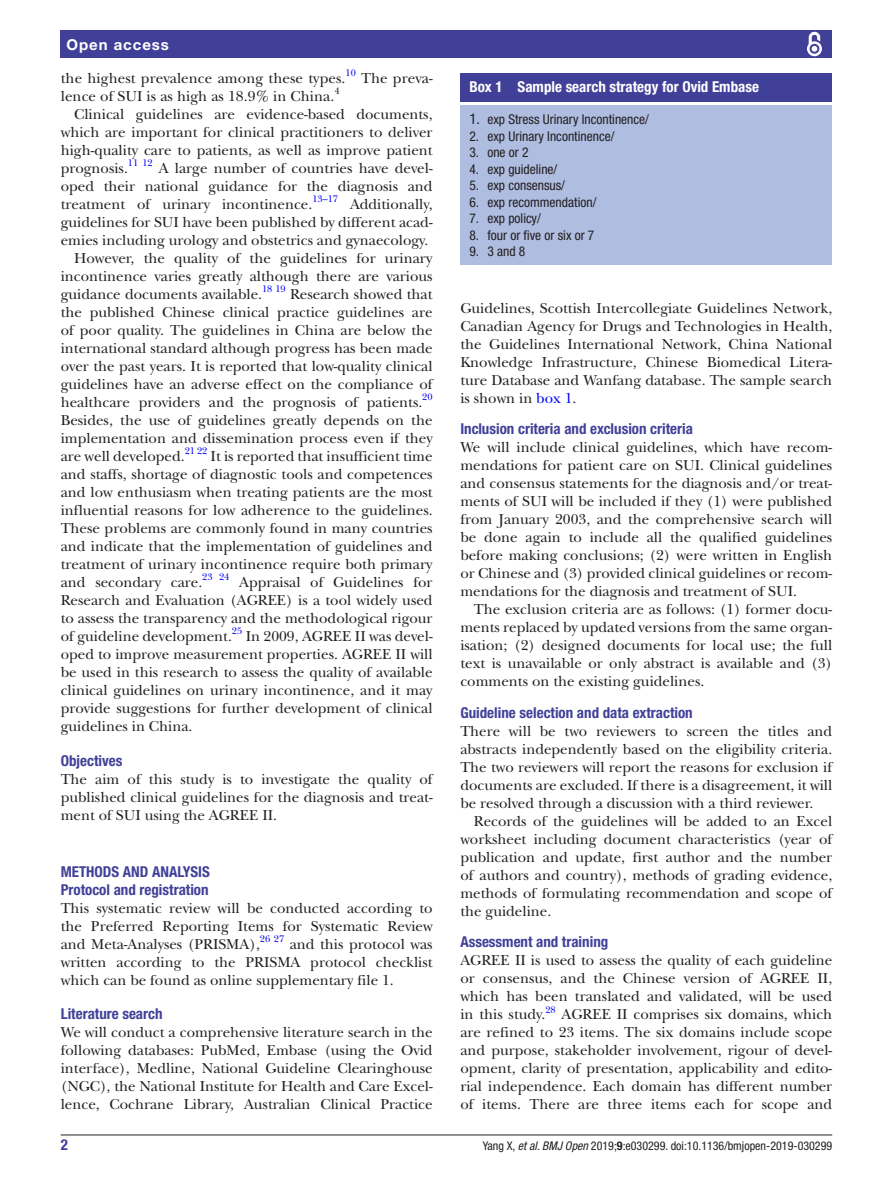
<style>
.page{position:relative;width:893px;height:1191px;background:#fff}
.page>*{position:absolute;margin:0;border:0;box-sizing:border-box;transform-origin:0 0}
.t1{font:15px/18px "New Baskerville";color:#231f20;text-align:justify}
.t2{font:700 condensed 15px/18px "Helvetica Neue LT Std";color:#414099}
.t3{font:700 condensed 15px "Helvetica Neue LT Std";color:#fff}
.t4{font:700 15px "Helvetica Neue LT Std";letter-spacing:.065em;color:#fff}
.t5{font:condensed 13.5px "Helvetica Neue LT Std";color:#231f20}
.t6{font:condensed 12px "Helvetica Neue LT Std";color:#231f20}
.t7{font:9.9px "New Baskerville";color:#00f}
.t8{font:9.9px "New Baskerville";color:#231f20}
.s1{font-size:15px}
.s2{color:#00f}
.s3{font-style:italic}
.s4{font-weight:700}
</style>
<div class="page">
<hr style="left:61px;top:1134px;width:771px;height:1px;background:#231f20">
<div style="left:61px;top:31px;width:771px;height:27px;background:#414099"></div>
<svg style="left:807px;top:31px;width:15px;height:26px"></svg>
<div style="left:460px;top:73px;width:372px;height:28px;background:#414099"></div>
<div style="left:460px;top:106px;width:372px;height:159px;background:#afbde1"></div>
<p class="t4" style="left:66px;top:35px;width:104px">Open access</p>
<p class="t1" style="left:61px;top:69px;width:286px">the highest prevalence among these types.</p>
<p class="t7" style="left:345px;top:67px;width:12px">10</p>
<p class="t1" style="left:361px;top:69px;width:73px">The preva-</p>
<p class="t1" style="left:61px;top:87px;width:275px">lence of SUI is as high as 18.9% in China.</p>
<p class="t8" style="left:334px;top:85px;width:7px">4</p>
<p class="t1" style="left:61px;top:105px;width:373px;text-indent:14px">Clinical guidelines are evidence-based documents, which are important for clinical practitioners to deliver high-quality care to patients, as well as improve patient prognosis.</p>
<p class="t7" style="left:128px;top:157px;width:26px">11 12</p>
<p class="t1" style="left:61px;top:159px;width:373px;text-indent:98px">A large number of countries have devel&shy;oped their national guidance for the diagnosis and treatment of urinary incontinence.</p>
<p class="t7" style="left:312px;top:193px;width:27px">13–17</p>
<p class="t1" style="left:350px;top:195px;width:84px">Additionally,</p>
<p class="t1" style="left:61px;top:213px;width:373px">guidelines for SUI have been published by different acad-</p>
<p class="t1" style="left:61px;top:231px;width:369px">emies including urology and obstetrics and gynaecology.</p>
<p class="t1" style="left:74px;top:249px;width:360px">However, the quality of the guidelines for urinary</p>
<p class="t1" style="left:61px;top:267px;width:373px">incontinence varies greatly although there are various</p>
<p class="t1" style="left:61px;top:285px;width:203px">guidance documents available.</p>
<p class="t7" style="left:262px;top:283px;width:25px">18 19</p>
<p class="t1" style="left:61px;top:285px;width:373px;text-indent:229px">Research showed that the published Chinese clinical practice guidelines are of poor quality. The guidelines in China are below the international standard although progress has been made over the past years. It is reported that low-quality clinical guidelines have an adverse effect on the compliance of healthcare providers and the prognosis of patients.</p>
<p class="t7" style="left:422px;top:391px;width:12px">20</p>
<p class="t1" style="left:61px;top:411px;width:373px">Besides, the use of guidelines greatly depends on the implementation and dissemination process even if they are well developed.<sup>21</sup> <sup>22</sup> It is reported that insufficient time and staffs, shortage of diagnostic tools and competences and low enthusiasm when treating patients are the most influential reasons for low adherence to the guidelines.<br>These problems are commonly found in many countries and indicate that the implementation of guidelines and treatment of urinary incontinence require both primary and secondary care.</p>
<p class="t7" style="left:202px;top:571px;width:29px">23 24</p>
<p class="t1" style="left:61px;top:573px;width:373px;text-indent:178px">Appraisal of Guidelines for Research and Evaluation (AGREE) is a tool widely used to assess the transparency and the methodological rigour of guideline development.</p>
<p class="t7" style="left:232px;top:625px;width:12px">25</p>
<p class="t1" style="left:61px;top:627px;width:373px;text-indent:185px">In 2009, AGREE II was devel&shy;oped to improve measurement properties. AGREE II will be used in this research to assess the quality of available clinical guidelines on urinary incontinence, and it may provide suggestions for further development of clinical guidelines in China.</p>
<p class="t2" style="left:61px;top:751px;width:63px">Objectives</p>
<p class="t1" style="left:61px;top:770px;width:373px">The aim of this study is to investigate the quality of published clinical guidelines for the diagnosis and treat&shy;ment of SUI using the AGREE II.</p>
<p class="t2" style="left:61px;top:862px;width:151px">Methods and analysis<br>Protocol and registration</p>
<p class="t1" style="left:61px;top:899px;width:373px">This systematic review will be conducted according to the Preferred Reporting Items for Systematic Review and Meta-Analyses (PRISMA),<sup>26</sup> <sup>27</sup> and this protocol was written according to the PRISMA protocol checklist which can be found as online supplementary file 1.</p>
<p class="t2" style="left:61px;top:1004px;width:103px">Literature search</p>
<p class="t1" style="left:61px;top:1023px;width:373px">We will conduct a comprehensive literature search in the following databases: PubMed, Embase (using the Ovid interface), Medline, National Guideline Clearinghouse (NGC), the National Institute for Health and Care Excel&shy;lence, Cochrane Library, Australian Clinical Practice</p>
<p class="t3" style="left:469px;top:78px;width:291px">Box 1 Sample search strategy for Ovid Embase</p>
<p class="t5" style="left:469px;top:112px;width:181px"><span class="s1">1.</span> exp Stress Urinary Incontinence/</p>
<p class="t5" style="left:469px;top:128px;width:147px">2. exp Urinary Incontinence/</p>
<p class="t5" style="left:469px;top:145px;width:61px">3. one or 2</p>
<p class="t5" style="left:469px;top:161px;width:89px">4. exp guideline/</p>
<p class="t5" style="left:469px;top:178px;width:97px">5. exp consensus/</p>
<p class="t5" style="left:469px;top:194px;width:129px">6. exp recommendation/</p>
<p class="t5" style="left:469px;top:211px;width:73px">7. exp policy/</p>
<p class="t5" style="left:469px;top:227px;width:127px">8. four or five or six or 7</p>
<p class="t5" style="left:469px;top:244px;width:57px">9. 3 and 8</p>
<p class="t1" style="left:460px;top:299px;width:373px">Guidelines, Scottish Intercollegiate Guidelines Network, Canadian Agency for Drugs and Technologies in Health, the Guidelines International Network, China National Knowledge Infrastructure, Chinese Biomedical Litera&shy;ture Database and Wanfang database. The sample search is shown in <span class="s2">box 1</span>.</p>
<p class="t2" style="left:460px;top:419px;width:234px">Inclusion criteria and exclusion criteria</p>
<p class="t1" style="left:460px;top:438px;width:373px">We will include clinical guidelines, which have recom&shy;mendations for patient care on SUI. Clinical guidelines and consensus statements for the diagnosis and/or treat&shy;ments of SUI will be included if they (1) were published from January 2003, and the comprehensive search will be done again to include all the qualified guidelines before making conclusions; (2) were written in English or Chinese and (3) provided clinical guidelines or recom&shy;mendations for the diagnosis and treatment of SUI.</p>
<p class="t1" style="left:460px;top:600px;width:373px;text-indent:13px">The exclusion criteria are as follows: (1) former docu&shy;ments replaced by updated versions from the same organ&shy;isation; (2) designed documents for local use; the full text is unavailable or only abstract is available and (3) comments on the existing guidelines.</p>
<p class="t2" style="left:460px;top:703px;width:234px">Guideline selection and data extraction</p>
<p class="t1" style="left:460px;top:722px;width:373px">There will be two reviewers to screen the titles and abstracts independently based on the eligibility criteria.<br>The two reviewers will report the reasons for exclusion if documents are excluded. If there is a disagreement, it will be resolved through a discussion with a third reviewer.</p>
<p class="t1" style="left:460px;top:812px;width:373px;text-indent:13px">Records of the guidelines will be added to an Excel worksheet including document characteristics (year of publication and update, first author and the number of authors and country), methods of grading evidence, methods of formulating recommendation and scope of the guideline.</p>
<p class="t2" style="left:460px;top:932px;width:149px">Assessment and training</p>
<p class="t1" style="left:460px;top:951px;width:373px">AGREE II is used to assess the quality of each guideline or consensus, and the Chinese version of AGREE II, which has been translated and validated, will be used in this study.<sup>28</sup> AGREE II comprises six domains, which are refined to 23 items. The six domains include scope and purpose, stakeholder involvement, rigour of devel&shy;opment, clarity of presentation, applicability and edito&shy;rial independence. Each domain has different number of items. There are three items each for scope and</p>
<p class="t2" style="left:61px;top:1135px;width:9px">2</p>
<p class="t6" style="left:483px;top:1138px;width:351px">Yang X, <span class="s3">et al</span>. <span class="s3">BMJ Open</span> 2019;<span class="s4">9</span>:e030299. doi:10.1136/bmjopen-2019-030299</p>
</div>
